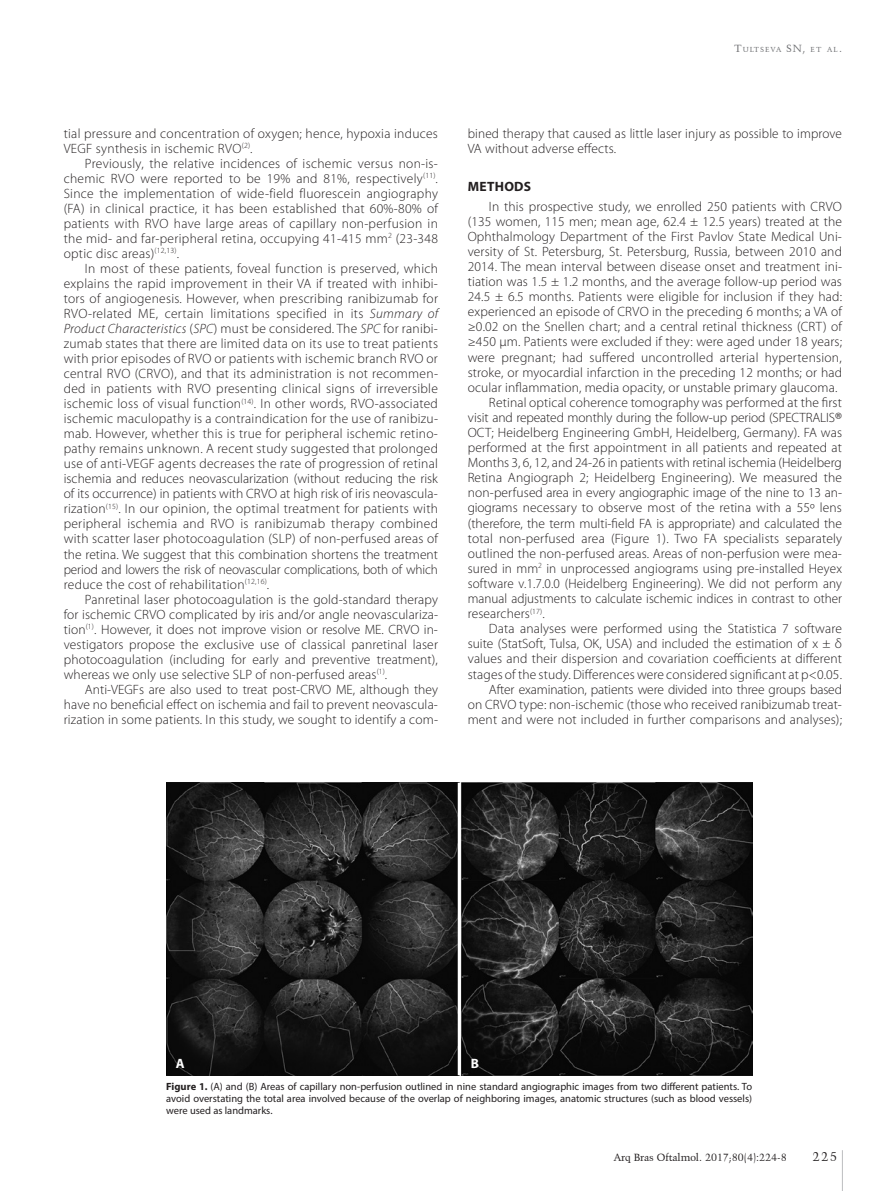
<style>
.page{position:relative;width:893px;height:1191px;background:#fff}
.page>*{position:absolute;margin:0;border:0;box-sizing:border-box;transform-origin:0 0}
.t1{font:300 13.5px/15px "Myriad Pro";letter-spacing:.01em;color:#231f20}
.t2{font:300 13.5px "Myriad Pro";letter-spacing:-.01em;color:#231f20}
.t3{font:700 13.5px "Myriad Pro";letter-spacing:.02em;color:#231f20}
.t4{font:700 13.5px "Myriad Pro";color:#fff}
.t5{font:12.75px "Kuenstler 480 BT";color:#231f20}
.t6{font:10.5px/12px "Myriad Pro";color:#231f20;text-align:justify}
.t7{font:10.5px "Kuenstler 480 BT";color:#231f20}
.t8{font:7.35px "Kuenstler 480 BT";letter-spacing:.13em;color:#6c6d70}
.s1{font-size:10.5px}
.s2{font-style:italic}
.s3{font-family:"Myriad Web";font-weight:400}
.s4{font-weight:700}
</style>
<div class="page">
<hr style="left:842px;top:1150px;width:1px;height:41px;background:#bcbdc0">
<img style="left:166px;top:782px;width:586px;height:293px">
<hr style="left:458px;top:782px;width:3px;height:293px;background:#fff">
<p class="t8" style="left:734px;top:45px;width:109px"><span class="s1">T</span>ULTSEVA <span class="s1">SN,</span> ET AL<span class="s1">.</span></p>
<p class="t1" style="left:64px;top:126px;width:376px">tial pressure and concentration of oxygen; hence, hypoxia induces<br>VEGF synthesis in ischemic RVO<sup>(2)</sup>.</p>
<p class="t1" style="left:64px;top:156px;width:376px;text-align:justify;text-indent:21px">Previously, the relative incidences of ischemic versus non-is&shy;chemic RVO were reported to be 19% and 81%, respectively<sup>(11)</sup>.<br>Since the implementation of wide-field fluorescein angiography (FA) in clinical practice, it has been established that 60%-80% of patients with RVO have large areas of capillary non-perfusion in the mid- and far-peripheral retina, occupying 41-415 mm<sup>2</sup> (23-348 optic disc areas)<sup>(12,13)</sup>.</p>
<p class="t1" style="left:64px;top:261px;width:376px;text-align:justify;text-indent:21px">In most of these patients, foveal function is preserved, which explains the rapid improvement in their VA if treated with inhibi&shy;tors of angiogenesis. However, when prescribing ranibizumab for RVO-related ME, certain limitations specified in its <span class="s2">Summary of Product Characteristics</span> (<span class="s2">SPC</span>) must be considered. The <span class="s2">SPC</span> for ranibi&shy;zumab states that there are limited data on its use to treat patients with prior episodes of RVO or patients with ischemic branch RVO or central RVO (CRVO), and that its administration is not recommen&shy;ded in patients with RVO presenting clinical signs of irreversible ischemic loss of visual function<sup>(14)</sup>. In other words, RVO-associated ischemic maculopathy is a contraindication for the use of ranibizu&shy;mab. However, whether this is true for peripheral ischemic retino&shy;pathy remains unknown. A recent study suggested that prolonged use of anti-VEGF agents decreases the rate of progression of retinal ischemia and reduces neovascularization (without reducing the risk of its occurrence) in patients with CRVO at high risk of iris neovascula&shy;rization<sup>(15)</sup>. In our opinion, the optimal treatment for patients with peripheral ischemia and RVO is ranibizumab therapy combined with scatter laser photocoagulation (SLP) of non-perfused areas of the retina. We suggest that this combination shortens the treatment period and lowers the risk of neovascular complications, both of which reduce the cost of rehabilitation<sup>(12,16)</sup>.</p>
<p class="t1" style="left:64px;top:592px;width:376px;text-indent:21px">Panretinal laser photocoagulation is the gold-standard therapy for ischemic CRVO complicated by iris and/or angle neovasculariza&shy;tion<sup>(1)</sup>. However, it does not improve vision or resolve ME. CRVO in-- vestigators propose the exclusive use of classical panretinal laser photocoagulation (including for early and preventive treatment), whereas we only use selective SLP of non-perfused areas<sup>(1)</sup>.</p>
<p class="t1" style="left:64px;top:682px;width:376px;text-align:justify;text-indent:21px">Anti-VEGFs are also used to treat post-CRVO ME, although they have no beneficial effect on ischemia and fail to prevent neovascula&shy;rization in some patients. In this study, we sought to identify a com-</p>
<p class="t1" style="left:468px;top:126px;width:376px">bined therapy that caused as little laser injury as possible to improve<br>VA without adverse effects.</p>
<p class="t3" style="left:468px;top:178px;width:65px">METHODS</p>
<p class="t1" style="left:489px;top:199px;width:354px">In this prospective study, we enrolled 250 patients with CRVO</p>
<p class="t1" style="left:468px;top:214px;width:376px">(135 women, 115 men; mean age, 62.4 ± 12.5 years) treated at the</p>
<p class="t1" style="left:468px;top:229px;width:375px">Ophthalmology Department of the First Pavlov State Medical Uni-</p>
<p class="t1" style="left:468px;top:244px;width:376px">versity of St. Petersburg, St. Petersburg, Russia, between 2010 and</p>
<p class="t1" style="left:468px;top:259px;width:376px">2014. The mean interval between disease onset and treatment ini-</p>
<p class="t1" style="left:468px;top:274px;width:376px">tiation was 1.5 ± 1.2 months, and the average follow-up period was</p>
<p class="t1" style="left:468px;top:289px;width:376px">24.5 ± 6.5 months. Patients were eligible for inclusion if they had:</p>
<p class="t1" style="left:468px;top:304px;width:376px">experienced an episode of CRVO in the preceding 6 months; a VA of</p>
<p class="t1" style="left:468px;top:319px;width:376px">≥0.02 on the Snellen chart; and a central retinal thickness (CRT) of</p>
<p class="t1" style="left:468px;top:335px;width:376px">≥450 µm. Patients were excluded if they: were aged under 18 years;</p>
<p class="t1" style="left:468px;top:350px;width:375px">were pregnant; had suffered uncontrolled arterial hypertension,</p>
<p class="t1" style="left:468px;top:365px;width:376px">stroke, or myocardial infarction in the preceding 12 months; or had</p>
<p class="t1" style="left:468px;top:380px;width:371px">ocular inflammation, media opacity, or unstable primary glaucoma.</p>
<p class="t1" style="left:489px;top:395px;width:354px">Retinal optical coherence tomography was performed at the first</p>
<p class="t2" style="left:468px;top:410px;width:376px">visit and repeated monthly during the follow-up period (SPECTRALIS<span class="s3">®</span></p>
<p class="t1" style="left:468px;top:425px;width:376px">OCT; Heidelberg Engineering GmbH, Heidelberg, Germany). FA was</p>
<p class="t1" style="left:468px;top:440px;width:376px">performed at the first appointment in all patients and repeated at</p>
<p class="t1" style="left:468px;top:455px;width:376px">Months 3, 6, 12, and 24-26 in patients with retinal ischemia (Heidelberg</p>
<p class="t1" style="left:468px;top:470px;width:376px">Retina Angiograph 2; Heidelberg Engineering). We measured the</p>
<p class="t2" style="left:468px;top:485px;width:374px">non-perfused area in every angiographic image of the nine to 13 an--</p>
<p class="t1" style="left:468px;top:500px;width:376px">giograms necessary to observe most of the retina with a 55º lens</p>
<p class="t1" style="left:468px;top:516px;width:376px">(therefore, the term multi-field FA is appropriate) and calculated the</p>
<p class="t1" style="left:468px;top:531px;width:376px">total non-perfused area (Figure 1). Two FA specialists separately</p>
<p class="t1" style="left:468px;top:546px;width:375px">outlined the non-perfused areas. Areas of non-perfusion were mea-</p>
<p class="t1" style="left:468px;top:561px;width:376px">sured in mm<sup>2</sup> in unprocessed angiograms using pre-installed Heyex</p>
<p class="t1" style="left:468px;top:576px;width:376px">software v.1.7.0.0 (Heidelberg Engineering). We did not perform any</p>
<p class="t1" style="left:468px;top:591px;width:376px">manual adjustments to calculate ischemic indices in contrast to other</p>
<p class="t1" style="left:468px;top:606px;width:78px">researchers<sup>(17)</sup>.</p>
<p class="t1" style="left:489px;top:621px;width:354px">Data analyses were performed using the Statistica 7 software</p>
<p class="t1" style="left:468px;top:636px;width:376px">suite (StatSoft, Tulsa, OK, USA) and included the estimation of х ± δ</p>
<p class="t1" style="left:468px;top:651px;width:376px">values and their dispersion and covariation coefficients at different</p>
<p class="t1" style="left:468px;top:666px;width:376px">stages of the study. Differences were considered significant at p&lt;0.05.</p>
<p class="t2" style="left:489px;top:681px;width:355px">After examination, patients were divided into three groups based</p>
<p class="t1" style="left:468px;top:697px;width:375px">on CRVO type: non-ischemic (those who received ranibizumab treat-</p>
<p class="t1" style="left:468px;top:712px;width:376px">ment and were not included in further comparisons and analyses);</p>
<p class="t4" style="left:176px;top:1054px;width:10px">A</p>
<p class="t4" style="left:471px;top:1054px;width:10px">B</p>
<p class="t6" style="left:166px;top:1080px;width:587px"><span class="s4">Figure 1.</span> (A) and (B) Areas of capillary non-perfusion outlined in nine standard angiographic images from two different patients. To avoid overstating the total area involved because of the overlap of neighboring images, anatomic structures (such as blood vessels) were used as landmarks.</p>
<p class="t7" style="left:614px;top:1151px;width:175px">Arq Bras Oftalmol. 2017;80(4):224-8</p>
<p class="t5" style="left:813px;top:1149px;width:26px">225</p>
</div>
